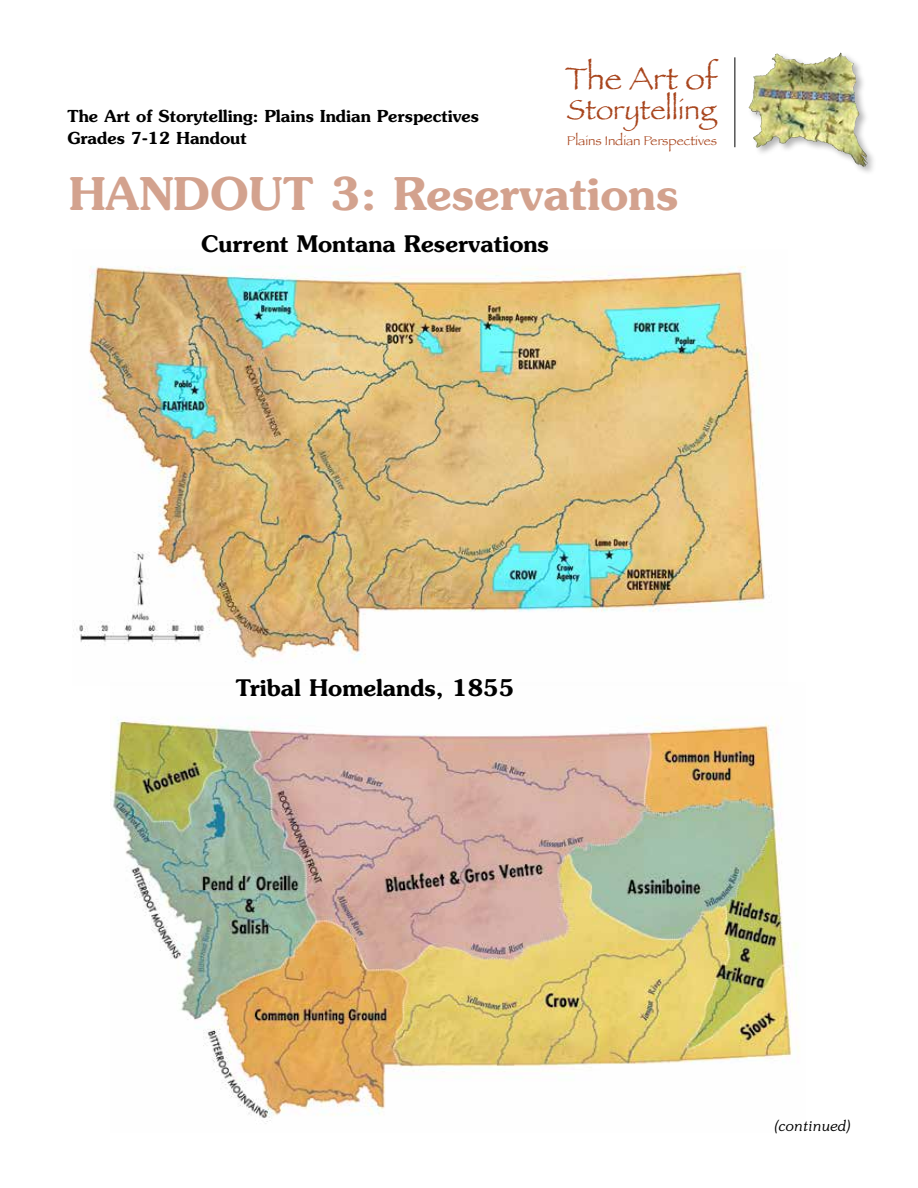
<style>
.page{position:relative;width:918px;height:1188px;background:#fff}
.page>*{position:absolute;margin:0;border:0;box-sizing:border-box;transform-origin:0 0}
.t1{font:600 45px "Souvenir";color:#d3a28e}
.t2{font:32.25px "Papyrus";color:#a8451d}
.t3{font:28.8px "Papyrus";color:#a8451d}
.t4{font:600 22.8px "Souvenir";color:#000}
.t5{font:600 16.5px/21.6px "Souvenir";color:#000}
.t6{font:italic 300 15px "Souvenir";color:#000}
.t7{font:13.35px "Papyrus";color:#a8451d}
</style>
<div class="page">
<hr style="left:734px;top:57px;width:1px;height:90px;background:#000">
<img style="left:76px;top:266px;width:689px;height:393px">
<img style="left:110px;top:717px;width:689px;height:407px">
<div style="left:747px;top:51px;width:130px;height:125px;background:#000;opacity:.3"></div>
<img style="left:803px;top:52px;width:71px;height:13px">
<h2 class="t2" style="left:565px;top:59px;width:154px">The Art of</h2>
<h3 class="t3" style="left:567px;top:92px;width:150px">Storytelling</h3>
<p class="t7" style="left:567px;top:133px;width:152px">Plains Indian Perspectives</p>
<p class="t5" style="left:68px;top:106px;width:413px">The Art of Storytelling: Plains Indian Perspectives<br>Grades 7-12 Handout</p>
<h1 class="t1" style="left:69px;top:166px;width:611px">HANDOUT 3: Reservations</h1>
<h3 class="t4" style="left:201px;top:229px;width:350px">Current Montana Reservations</h3>
<h3 class="t4" style="left:236px;top:674px;width:280px">Tribal Homelands, 1855</h3>
<p class="t6" style="left:775px;top:1117px;width:77px">(continued)</p>
</div>
